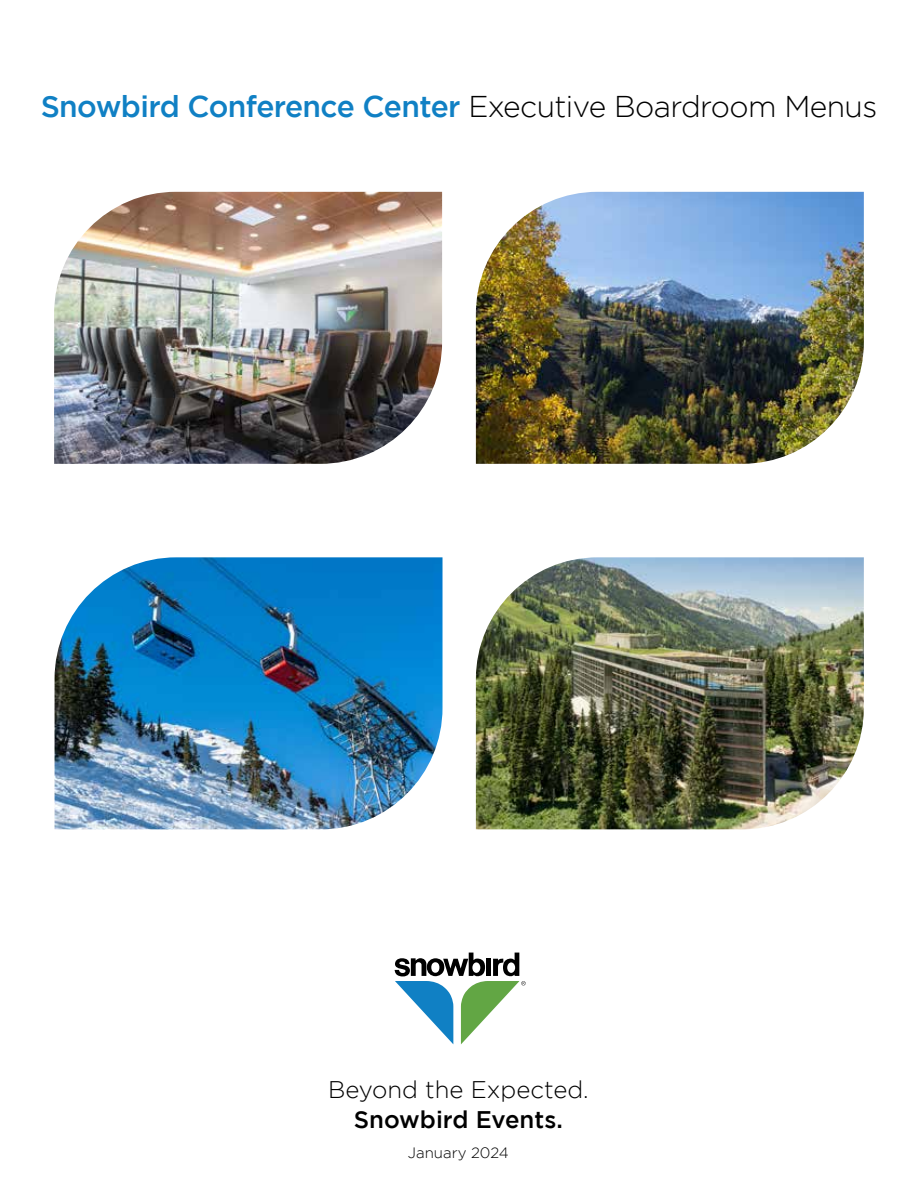
<style>
.page{position:relative;width:918px;height:1188px;background:#fff}
.page>*{position:absolute;margin:0;border:0;box-sizing:border-box;transform-origin:0 0}
.t1{font:500 30px "Gotham";letter-spacing:-.02em;color:#1080c4}
.t2{font:300 24px "Gotham";color:#000}
.t3{font:500 24px "Gotham";color:#000}
.t4{font:300 15px "Gotham";color:#000}
.s1{font-weight:300;color:#000}
</style>
<div class="page">
<img style="left:476px;top:557px;width:388px;height:272px">
<img style="left:476px;top:192px;width:388px;height:272px">
<img style="left:55px;top:557px;width:388px;height:272px">
<img style="left:54px;top:192px;width:388px;height:272px">
<svg style="left:395px;top:953px;width:131px;height:91px"></svg>
<div style="left:507px;top:962px;width:8px;height:11px;background:#fff;border-radius:50%"></div>
<div style="left:472px;top:962px;width:8px;height:11px;background:#fff;border-radius:50%"></div>
<div style="left:431px;top:962px;width:8px;height:11px;background:#fff;border-radius:50%"></div>
<p class="t1" style="left:41px;top:89px;width:838px">Snowbird Conference Center <span class="s1">Executive Boardroom Menus</span></p>
<p class="t2" style="left:328px;top:1077px;width:262px">Beyond the Expected.</p>
<p class="t3" style="left:354px;top:1106px;width:210px">Snowbird Events.</p>
<p class="t4" style="left:408px;top:1145px;width:102px">January 2024</p>
</div>
